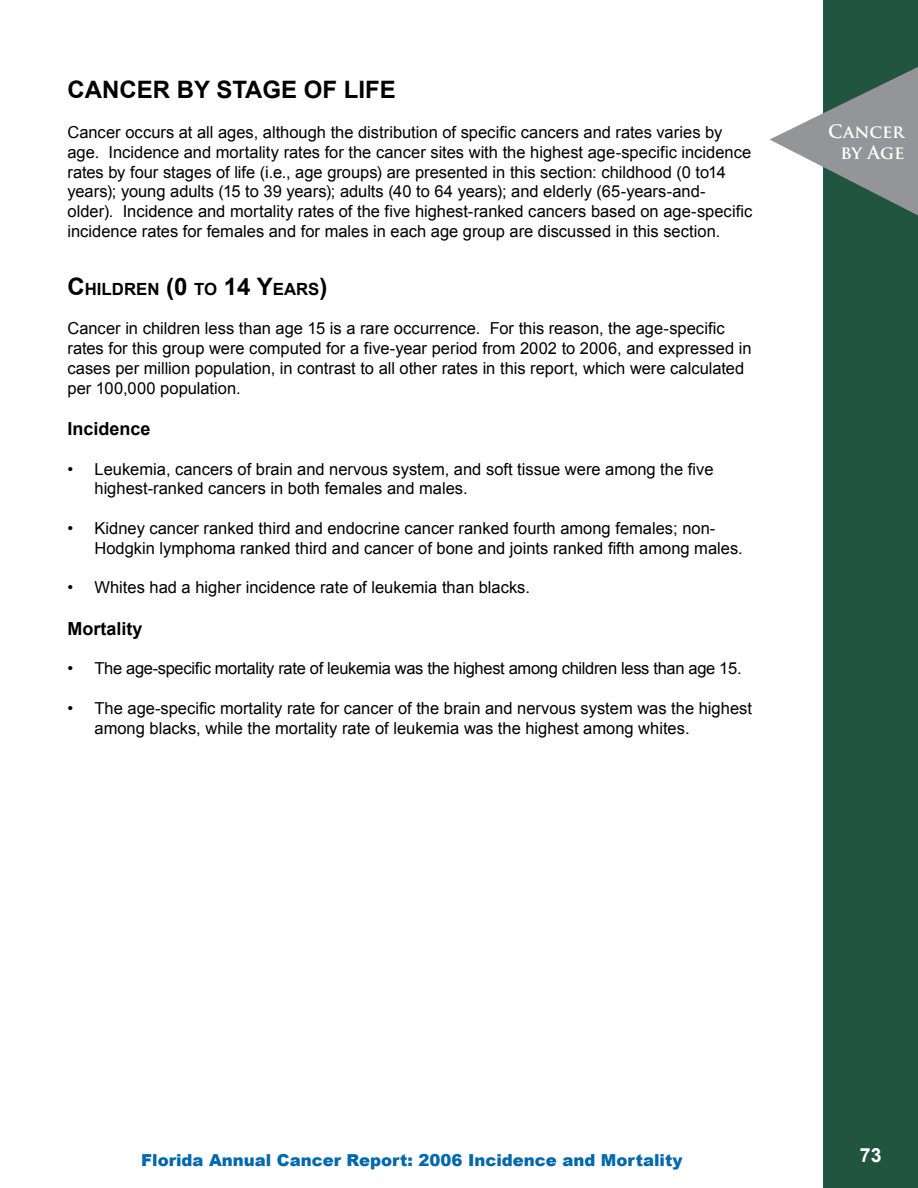
<style>
.page{position:relative;width:918px;height:1188px;background:#fff}
.page>*{position:absolute;margin:0;border:0;box-sizing:border-box;transform-origin:0 0}
.t1{font:700 24px "Arial";color:#000}
.t2{font:700 19.5px "Arial";color:#fff}
.t3{font:700 18px "Arial";color:#000}
.t4{font:700 18px/21px "Trajan Pro";color:#fff;text-align:right}
.t5{font:700 16.8px "Arial";color:#000}
.t6{font:16.5px/19.8px "Arial";color:#000}
.t7{font:16.5px "Arial";letter-spacing:-.02em;color:#000}
.t8{font:900 16.5px "Arial";color:#0068ac}
.s1{font-size:24px}
</style>
<div class="page">
<div style="left:824px;top:0;width:94px;height:1188px;background:#22553f"></div>
<svg style="left:770px;top:54px;width:148px;height:175px"></svg>
<h1 class="t1" style="left:68px;top:74px;width:330px">CANCER BY STAGE OF LIFE</h1>
<p class="t6" style="left:68px;top:123px;width:687px">Cancer occurs at all ages, although the distribution of specific cancers and rates varies by age. Incidence and mortality rates for the cancer sites with the highest age-specific incidence rates by four stages of life (i.e., age groups) are presented in this section: childhood (0 to14 years); young adults (15 to 39 years); adults (40 to 64 years); and elderly (65-years-and&shy;older). Incidence and mortality rates of the five highest-ranked cancers based on age-specific incidence rates for females and for males in each age group are discussed in this section.</p>
<p class="t5" style="left:68px;top:278px;width:261px"><span class="s1">C</span>HILDREN <span class="s1">(0</span> TO <span class="s1">14 Y</span>EARS<span class="s1">)</span></p>
<p class="t6" style="left:68px;top:319px;width:686px">Cancer in children less than age 15 is a rare occurrence. For this reason, the age-specific rates for this group were computed for a five-year period from 2002 to 2006, and expressed in cases per million population, in contrast to all other rates in this report, which were calculated per 100,000 population.</p>
<p class="t3" style="left:68px;top:417px;width:85px">Incidence</p>
<p class="t6" style="left:94px;top:459px;width:621px;text-indent:-27px">• Leukemia, cancers of brain and nervous system, and soft tissue were among the five highest-ranked cancers in both females and males.</p>
<p class="t6" style="left:94px;top:519px;width:650px;text-indent:-27px">• Kidney cancer ranked third and endocrine cancer ranked fourth among females; non-<br>Hodgkin lymphoma ranked third and cancer of bone and joints ranked fifth among males.</p>
<p class="t6" style="left:68px;top:578px;width:464px">• Whites had a higher incidence rate of leukemia than blacks.</p>
<p class="t3" style="left:68px;top:617px;width:77px">Mortality</p>
<p class="t7" style="left:68px;top:658px;width:676px">• The age-specific mortality rate of leukemia was the highest among children less than age 15.</p>
<p class="t6" style="left:94px;top:699px;width:659px;text-indent:-27px">• The age-specific mortality rate for cancer of the brain and nervous system was the highest among blacks, while the mortality rate of leukemia was the highest among whites.</p>
<p class="t4" style="left:828px;top:121px;width:78px">Cancer by Age</p>
<p class="t8" style="left:141px;top:1148px;width:543px">Florida Annual Cancer Report: 2006 Incidence and Mortality</p>
<p class="t2" style="left:860px;top:1142px;width:23px">73</p>
</div>
